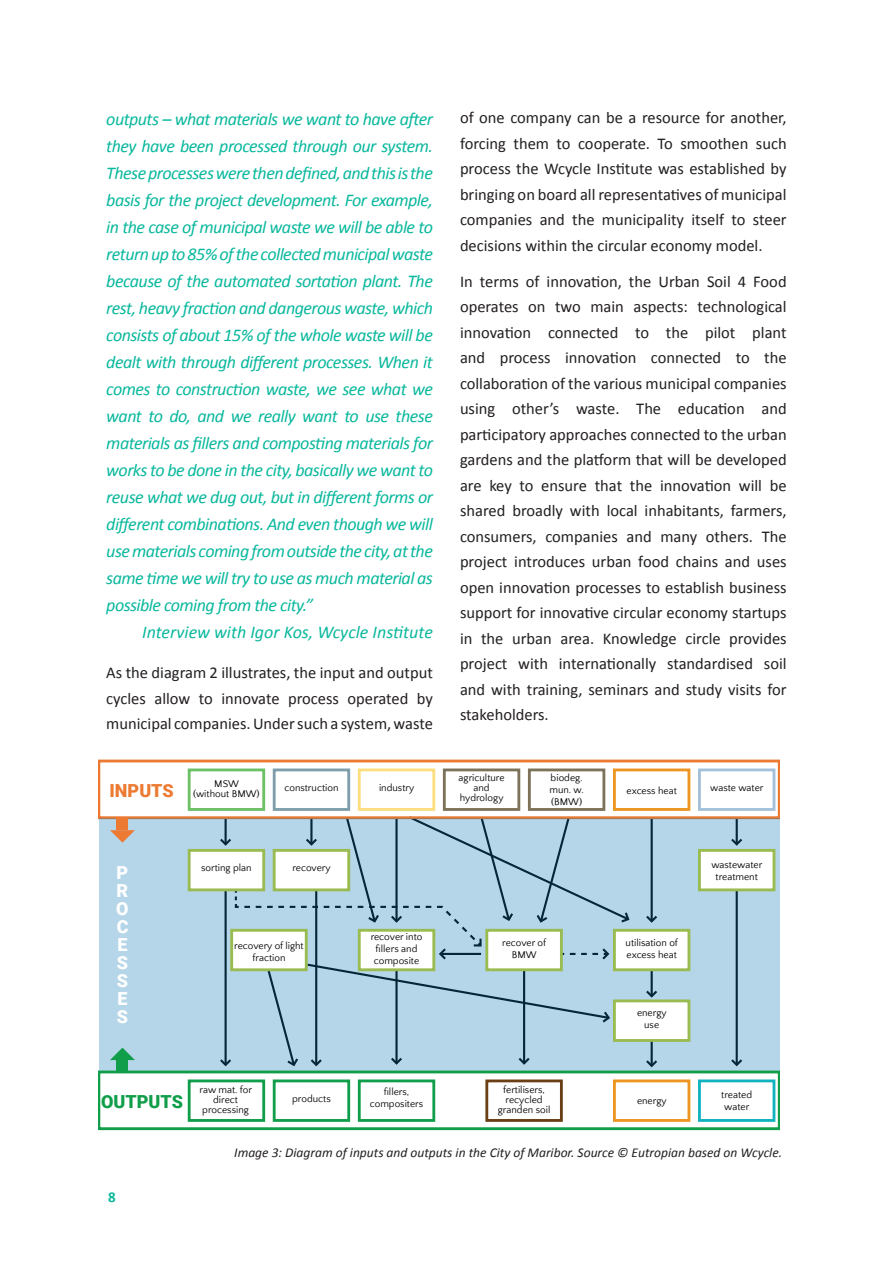
<style>
.page{position:relative;width:893px;height:1263px;background:#fff}
.page>*{position:absolute;margin:0;border:0;box-sizing:border-box;transform-origin:0 0}
.Extract{font:italic 18px/27px "Calibri";letter-spacing:-.03em;color:#09b89d;text-align:justify}
.Extract-2{font:italic 18px "Calibri";color:#09b89d}
.t1{font:900 18px/18px "Roboto";color:#fff;text-align:justify}
.t2{font:900 18px "Roboto";color:#119e4a}
.t3{font:900 18px "Roboto";color:#ec7a32}
.Para{font:16.5px/25.5px "Calibri";color:#231f20;text-align:justify}
.t4{font:700 15px "Calibri";color:#09b89d}
.Figure{font:italic 13.5px "Calibri";color:#231f20}
.t5{font:10.05px/12px "Quattrocento Sans";color:#040503;text-align:center}
</style>
<div class="page">
<svg style="left:99px;top:760px;width:680px;height:370px"></svg>
<p class="Extract" style="left:106px;top:104px;width:328px">outputs – what materials we want to have after they have been processed through our system.<br>These processes were then defined, and this is the basis for the project development. For example, in the case of municipal waste we will be able to return up to 85% of the collected municipal waste because of the automated sortation plant. The rest, heavy fraction and dangerous waste, which consists of about 15% of the whole waste will be dealt with through different processes. When it comes to construction waste, we see what we want to do, and we really want to use these materials as fillers and composting materials for works to be done in the city, basically we want to reuse what we dug out, but in different forms or different combinations. And even though we will use materials coming from outside the city, at the same time we will try to use as much material as possible coming from the city.”</p>
<p class="Extract-2" style="left:142px;top:619px;width:292px">Interview with Igor Kos, Wcycle Institute</p>
<p class="Para" style="left:106px;top:660px;width:328px">As the diagram 2 illustrates, the input and output cycles allow to innovate process operated by municipal companies. Under such a system, waste</p>
<p class="Para" style="left:460px;top:105px;width:328px">of one company can be a resource for another, forcing them to cooperate. To smoothen such process the Wcycle Institute was established by bringing on board all representatives of municipal companies and the municipality itself to steer decisions within the circular economy model.</p>
<p class="Para" style="left:460px;top:269px;width:328px">In terms of innovation, the Urban Soil 4 Food operates on two main aspects: technological innovation connected to the pilot plant and process innovation connected to the collaboration of the various municipal companies using other’s waste. The education and participatory approaches connected to the urban gardens and the platform that will be developed are key to ensure that the innovation will be shared broadly with local inhabitants, farmers, consumers, companies and many others. The project introduces urban food chains and uses open innovation processes to establish business support for innovative circular economy startups in the urban area. Knowledge circle provides project with internationally standardised soil and with training, seminars and study visits for stakeholders.</p>
<p class="t3" style="left:110px;top:778px;width:66px">INPUTS</p>
<p class="t5" style="left:193px;top:779px;width:68px;line-height:10.1px">MSW<br>(without BMW)</p>
<p class="t5" style="left:284px;top:782px;width:55px">construction</p>
<p class="t5" style="left:459px;top:773px;width:47px;line-height:10.1px">agriculture and hydrology</p>
<p class="t5" style="left:549px;top:772px;width:36px;text-align:justify">biodeg. mun. w. (BMW)</p>
<p class="t5" style="left:379px;top:782px;width:37px">industry</p>
<p class="t5" style="left:627px;top:784px;width:52px">excess heat</p>
<p class="t5" style="left:710px;top:782px;width:55px">waste water</p>
<p class="t1" style="left:116px;top:863px;width:14px">P R O C E S S E S</p>
<p class="t5" style="left:201px;top:862px;width:52px">sorting plan</p>
<p class="t5" style="left:292px;top:862px;width:40px">recovery</p>
<p class="t5" style="left:711px;top:859px;width:52px">wastewater treatment</p>
<p class="t5" style="left:234px;top:940px;width:71px">recovery of light fraction</p>
<p class="t5" style="left:371px;top:931px;width:53px">recover into fillers and composite</p>
<p class="t5" style="left:502px;top:937px;width:45px">recover of<br>BMW</p>
<p class="t5" style="left:626px;top:937px;width:54px;text-align:left">utilisation of excess heat</p>
<p class="t5" style="left:637px;top:1007px;width:31px">energy use</p>
<p class="t2" style="left:101px;top:1089px;width:83px">OUTPUTS</p>
<p class="t4" style="left:108px;top:1187px;width:9px">8</p>
<p class="t5" style="left:498px;top:1085px;width:54px;line-height:10.1px">fertilisers, recycled granden soil</p>
<p class="Figure" style="left:234px;top:1143px;width:549px">Image 3: Diagram of inputs and outputs in the City of Maribor. Source © Eutropian based on Wcycle.</p>
<p class="t5" style="left:199px;top:1085px;width:54px;line-height:10.1px">raw mat. for direct processing</p>
<p class="t5" style="left:292px;top:1093px;width:40px">products</p>
<p class="t5" style="left:370px;top:1086px;width:55px">fillers, compositers</p>
<p class="t5" style="left:637px;top:1095px;width:31px">energy</p>
<p class="t5" style="left:721px;top:1089px;width:32px;text-align:left">treated water</p>
</div>
